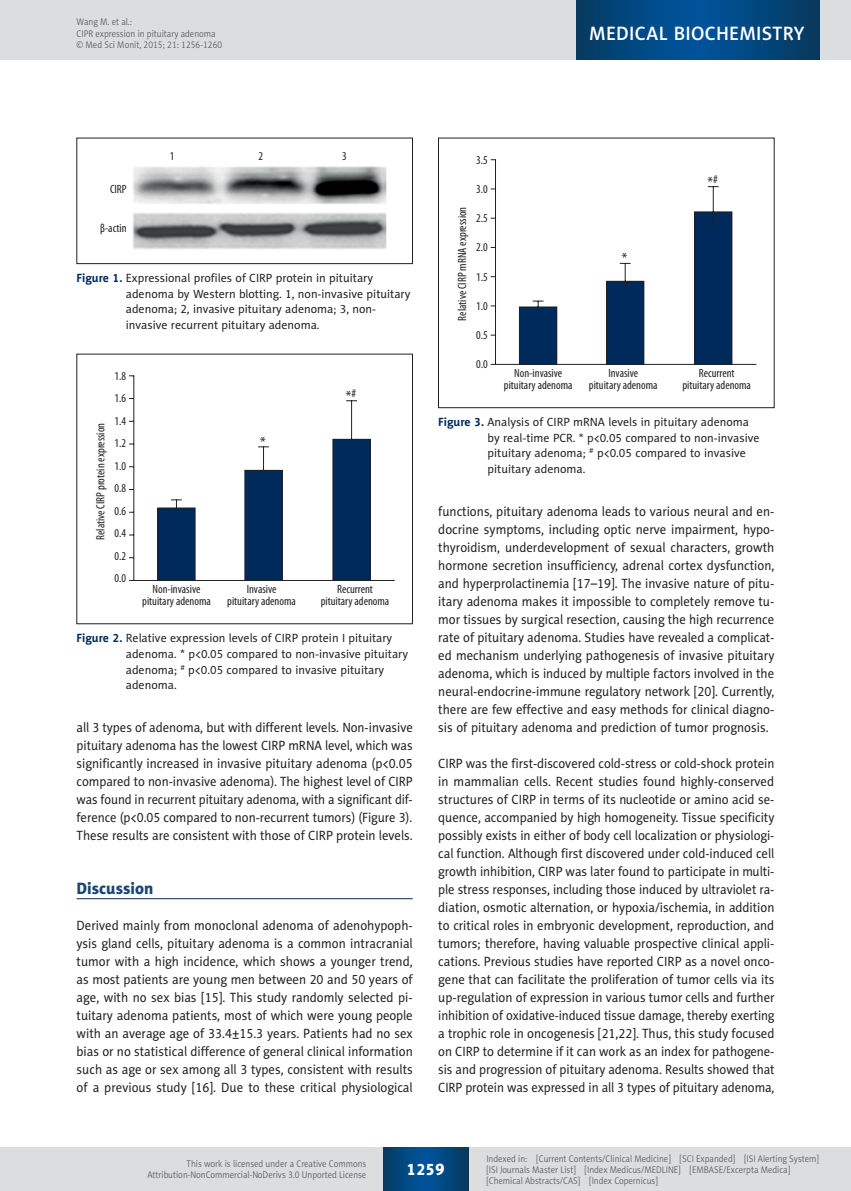
<style>
.page{position:relative;width:851px;height:1191px;background:#fff}
.page>*{position:absolute;margin:0;border:0;box-sizing:border-box;transform-origin:0 0}
.t1{font:19.5px "Naomi Sans EFN Medium";letter-spacing:.015em;color:#fff}
.MSM_Headline_1{font:16.5px "Naomi Sans EFN Heavy";color:#1a4574}
.t2{font:16.5px "Naomi Sans EFN Heavy";color:#fff}
.t3{font:condensed 15px "Myriad Pro";color:#231f20}
.MSM_Body{font:13.5px/18px "Naomi Sans EFN";color:#231f20;text-align:justify;scale:.94 1}
.MSM_Body-2{font:13.5px/18px "Naomi Sans EFN";color:#231f20;text-align:justify;scale:.95 1}
.MSM_Rycina_tytul{font:12px/15.8px "Naomi Sans EFN";color:#231f20}
.t4{font:condensed 12px/22.5px "Myriad Pro";color:#231f20;text-align:center}
.t5{font:9.75px/11.2px "Naomi Sans EFN Light";color:#57585a;scale:.9 1}
.s1{font-weight:700;color:#00295c}
</style>
<div class="page">
<hr style="left:77px;top:898px;width:335px;height:1px;background:#00295c">
<img style="left:132px;top:166px;width:255px;height:83px">
<div style="left:77px;top:138px;width:335px;height:126px;border:1px solid #231f20"></div>
<hr style="left:133px;top:376px;width:1px;height:204px;background:#231f20">
<hr style="left:129px;top:580px;width:265px;height:1px;background:#231f20">
<svg style="left:157px;top:499px;width:39px;height:82px;background:#1d3f68"></svg>
<svg style="left:244px;top:446px;width:39px;height:135px"></svg>
<svg style="left:332px;top:400px;width:39px;height:181px"></svg>
<hr style="left:495px;top:160px;width:1px;height:204px;background:#231f20">
<hr style="left:490px;top:364px;width:266px;height:1px;background:#231f20">
<svg style="left:518px;top:300px;width:39px;height:65px;background:#20406a"></svg>
<svg style="left:605px;top:262px;width:39px;height:103px"></svg>
<svg style="left:693px;top:186px;width:39px;height:179px"></svg>
<div style="left:438px;top:138px;width:336px;height:270px;border:1px solid #231f20"></div>
<div style="left:0;top:1148px;width:850px;height:43px;background:#dcdddf"></div>
<svg style="left:383px;top:1147px;width:85px;height:43px;background:#02477e"></svg>
<div style="left:0;top:0;width:850px;height:60px;background:#dcdddf"></div>
<svg style="left:576px;top:0;width:243px;height:60px;background:#02477e"></svg>
<p class="t5" style="left:77px;top:16px;width:163px">Wang M. et al.:<br>CIPR expression in pituitary adenoma © Med Sci Monit, 2015; 21: 1256-1260</p>
<h1 class="t1" style="left:589px;top:22px;width:217px">MEDICAL BIOCHEMISTRY</h1>
<p class="t4" style="left:170px;top:145px;width:6px">1</p>
<p class="t4" style="left:258px;top:145px;width:6px">2</p>
<p class="t4" style="left:342px;top:145px;width:6px">3</p>
<p class="t4" style="left:476px;top:149px;width:13px">3.5</p>
<p class="t4" style="left:476px;top:178px;width:13px">3.0</p>
<p class="t4" style="left:476px;top:207px;width:13px">2.5</p>
<p class="t4" style="left:476px;top:236px;width:13px">2.0</p>
<p class="t4" style="left:476px;top:266px;width:13px">1.5</p>
<p class="t4" style="left:476px;top:295px;width:13px">1.0</p>
<p class="t4" style="left:476px;top:324px;width:13px">0.5</p>
<p class="t4" style="left:476px;top:353px;width:13px">0.0</p>
<p class="t3" style="left:707px;top:174px;width:12px">*<sup>#</sup></p>
<p class="t4" style="left:110px;top:178px;width:18px">CIRP</p>
<p class="t4" style="left:100px;top:217px;width:28px">β-actin</p>
<p class="t4" style="left:451px;top:320px;width:115px;rotate:-90deg">Relative CIRP mRNA expression</p>
<p class="t3" style="left:621px;top:250px;width:7px">*</p>
<p class="MSM_Rycina_tytul" style="left:126px;top:270px;width:286px;text-indent:-49px"><span class="s1">Figure 1.</span> Expressional profiles of CIRP protein in pituitary adenoma by Western blotting. 1, non-invasive pituitary adenoma; 2, invasive pituitary adenoma; 3, non&shy;invasive recurrent pituitary adenoma.</p>
<p class="t4" style="left:682px;top:367px;width:70px;line-height:12px">Recurrent pituitary adenoma</p>
<p class="t4" style="left:504px;top:367px;width:70px;line-height:12px">Non-invasive pituitary adenoma</p>
<p class="t4" style="left:589px;top:367px;width:70px;line-height:12px">Invasive<br>pituitary adenoma</p>
<p class="t4" style="left:114px;top:365px;width:13px;text-align:justify">1.8<br>1.6<br>1.4<br>1.2<br>1.0<br>0.8<br>0.6<br>0.4<br>0.2<br>0.0</p>
<p class="t3" style="left:346px;top:388px;width:12px">*<sup>#</sup></p>
<p class="t4" style="left:90px;top:540px;width:119px;rotate:-90deg">Relative CIRP protein expression</p>
<p class="MSM_Rycina_tytul" style="left:487px;top:414px;width:273px;text-indent:-49px"><span class="s1">Figure 3.</span> Analysis of CIRP mRNA levels in pituitary adenoma by real-time PCR. * p&lt;0.05 compared to non-invasive pituitary adenoma; <sup>#</sup> p&lt;0.05 compared to invasive pituitary adenoma.</p>
<p class="t3" style="left:260px;top:434px;width:7px">*</p>
<p class="MSM_Body-2" style="left:438px;top:502px;width:355px">functions, pituitary adenoma leads to various neural and en&shy;docrine symptoms, including optic nerve impairment, hypo&shy;thyroidism, underdevelopment of sexual characters, growth hormone secretion insufficiency, adrenal cortex dysfunction, and hyperprolactinemia [17–19]. The invasive nature of pitu&shy;itary adenoma makes it impossible to completely remove tu&shy;mor tissues by surgical resection, causing the high recurrence rate of pituitary adenoma. Studies have revealed a complicat&shy;ed mechanism underlying pathogenesis of invasive pituitary adenoma, which is induced by multiple factors involved in the neural-endocrine-immune regulatory network [20]. Currently, there are few effective and easy methods for clinical diagno&shy;sis of pituitary adenoma and prediction of tumor prognosis.</p>
<p class="MSM_Body" style="left:438px;top:754px;width:359px">CIRP was the first-discovered cold-stress or cold-shock protein in mammalian cells. Recent studies found highly-conserved structures of CIRP in terms of its nucleotide or amino acid se&shy;quence, accompanied by high homogeneity. Tissue specificity possibly exists in either of body cell localization or physiologi&shy;cal function. Although first discovered under cold-induced cell growth inhibition, CIRP was later found to participate in multi&shy;ple stress responses, including those induced by ultraviolet ra&shy;diation, osmotic alternation, or hypoxia/ischemia, in addition to critical roles in embryonic development, reproduction, and tumors; therefore, having valuable prospective clinical appli&shy;cations. Previous studies have reported CIRP as a novel onco&shy;gene that can facilitate the proliferation of tumor cells via its up-regulation of expression in various tumor cells and further inhibition of oxidative-induced tissue damage, thereby exerting a trophic role in oncogenesis [21,22]. Thus, this study focused on CIRP to determine if it can work as an index for pathogene&shy;sis and progression of pituitary adenoma. Results showed that CIRP protein was expressed in all 3 types of pituitary adenoma,</p>
<p class="t4" style="left:320px;top:583px;width:70px;line-height:12px">Recurrent pituitary adenoma</p>
<p class="t4" style="left:142px;top:583px;width:70px;line-height:12px">Non-invasive pituitary adenoma</p>
<p class="t4" style="left:227px;top:583px;width:70px;line-height:12px">Invasive<br>pituitary adenoma</p>
<p class="MSM_Rycina_tytul" style="left:126px;top:630px;width:283px;text-indent:-49px"><span class="s1">Figure 2.</span> Relative expression levels of CIRP protein I pituitary adenoma. * p&lt;0.05 compared to non-invasive pituitary adenoma; <sup>#</sup> p&lt;0.05 compared to invasive pituitary adenoma.</p>
<p class="MSM_Body" style="left:77px;top:718px;width:359px">all 3 types of adenoma, but with different levels. Non-invasive pituitary adenoma has the lowest CIRP mRNA level, which was significantly increased in invasive pituitary adenoma (p&lt;0.05 compared to non-invasive adenoma). The highest level of CIRP was found in recurrent pituitary adenoma, with a significant dif&shy;ference (p&lt;0.05 compared to non-recurrent tumors) (Figure 3).<br>These results are consistent with those of CIRP protein levels.</p>
<p class="MSM_Headline_1" style="left:77px;top:878px;width:78px">Discussion</p>
<p class="MSM_Body-2" style="left:77px;top:916px;width:355px">Derived mainly from monoclonal adenoma of adenohypoph&shy;ysis gland cells, pituitary adenoma is a common intracranial tumor with a high incidence, which shows a younger trend, as most patients are young men between 20 and 50 years of age, with no sex bias [15]. This study randomly selected pi&shy;tuitary adenoma patients, most of which were young people with an average age of 33.4±15.3 years. Patients had no sex bias or no statistical difference of general clinical information such as age or sex among all 3 types, consistent with results of a previous study [16]. Due to these critical physiological</p>
<p class="t5" style="left:147px;top:1158px;width:245px;text-align:right">This work is licensed under a Creative Commons<br>Attribution-NonCommercial-NoDerivs 3.0 Unported License</p>
<p class="t2" style="left:406px;top:1159px;width:40px">1259</p>
<p class="t5" style="left:486px;top:1152px;width:371px">Indexed in: [Current Contents/Clinical Medicine] [SCI Expanded] [ISI Alerting System] [ISI Journals Master List] [Index Medicus/MEDLINE] [EMBASE/Excerpta Medica] [Chemical Abstracts/CAS] [Index Copernicus]</p>
</div>
